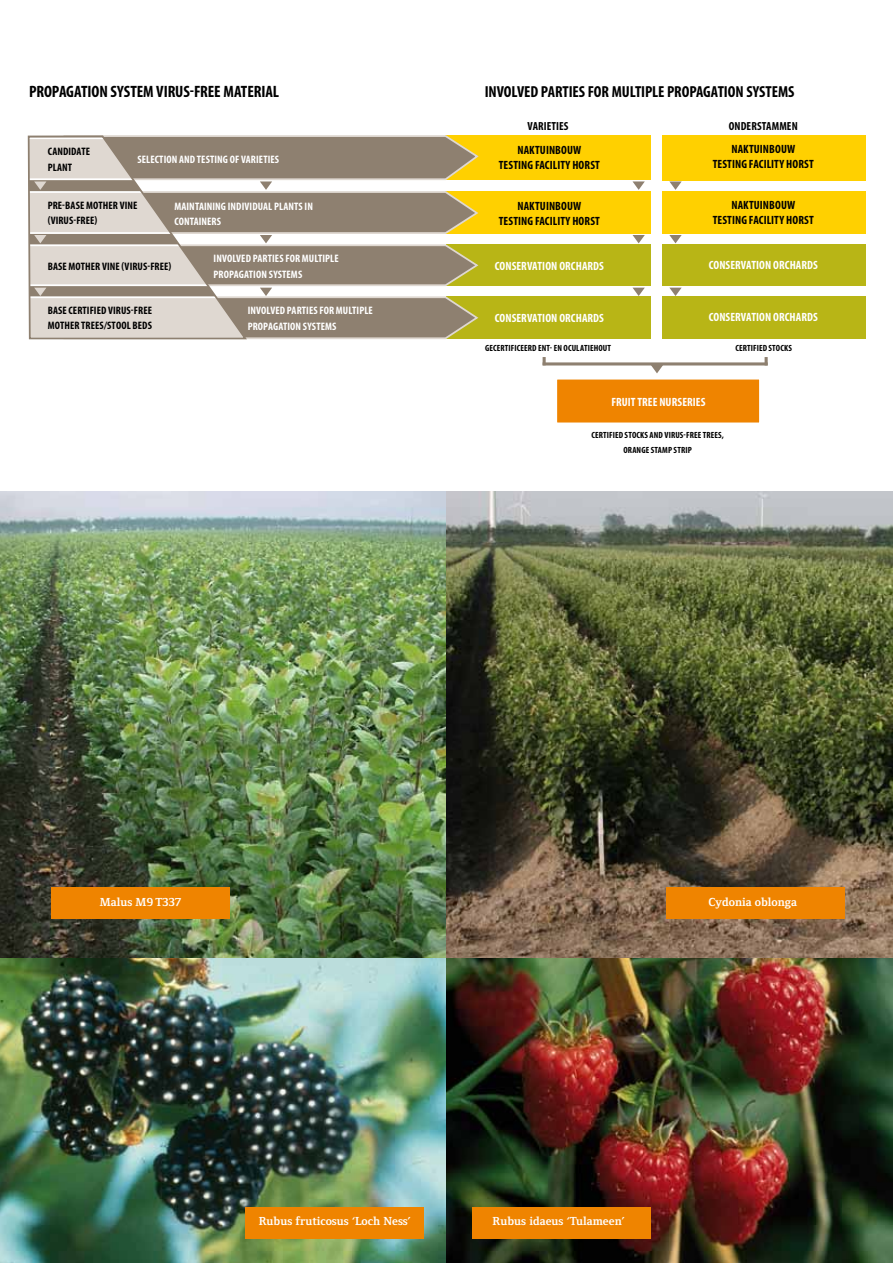
<style>
.page{position:relative;width:893px;height:1263px;background:#fff}
.page>*{position:absolute;margin:0;border:0;box-sizing:border-box;transform-origin:0 0}
.t1{font:700 condensed 16.5px "Myriad Pro";letter-spacing:-.005em;color:#000}
.t2{font:700 condensed 16.05px "Myriad Pro";letter-spacing:-.005em;color:#000}
.t3{font:700 condensed 12px/15px "Myriad Pro";letter-spacing:.005em;color:#000;text-align:center}
.t4{font:700 condensed 12px "Myriad Pro";letter-spacing:.005em;color:#fff}
.t5{font:700 12px "Foundry Form Serif";color:#fff}
.t6{font:700 condensed 11.7px "Myriad Pro";letter-spacing:.01em;color:#000}
.t7{font:700 condensed 10.8px/15.5px "Myriad Pro";letter-spacing:.01em;color:#fff}
.t8{font:700 condensed 10.8px/15.5px "Myriad Pro";letter-spacing:.01em;color:#000}
.t9{font:700 condensed 9px/15px "Myriad Pro";letter-spacing:.015em;color:#000;text-align:center}
</style>
<div class="page">
<div style="left:445px;top:135px;width:206px;height:45px;background:#ffd000"></div>
<div style="left:445px;top:191px;width:206px;height:43px;background:#ffd000"></div>
<div style="left:446px;top:244px;width:205px;height:42px;background:#b8b516"></div>
<div style="left:446px;top:296px;width:205px;height:43px;background:#b8b516"></div>
<img style="left:0;top:492px;width:446px;height:467px">
<img style="left:446px;top:492px;width:447px;height:467px">
<div style="left:51px;top:887px;width:178px;height:32px;background:#ef8400"></div>
<div style="left:667px;top:887px;width:178px;height:32px;background:#ef8400"></div>
<img style="left:0;top:959px;width:446px;height:304px">
<img style="left:446px;top:959px;width:447px;height:304px">
<div style="left:245px;top:1207px;width:179px;height:31px;background:#ef8400"></div>
<div style="left:473px;top:1207px;width:178px;height:31px;background:#ef8400"></div>
<div style="left:662px;top:191px;width:204px;height:43px;background:#ffd000"></div>
<div style="left:555px;top:378px;width:206px;height:46px;background:#ef8400;border:2px solid #fff"></div>
<div style="left:663px;top:135px;width:203px;height:45px;background:#ffd000"></div>
<div style="left:663px;top:244px;width:203px;height:42px;background:#b8b516"></div>
<div style="left:663px;top:296px;width:203px;height:43px;background:#b8b516"></div>
<svg style="left:543px;top:357px;width:3px;height:5px"></svg>
<svg style="left:765px;top:357px;width:3px;height:5px"></svg>
<hr style="left:543px;top:362px;width:225px;height:3px;background:#8e8070">
<svg style="left:632px;top:181px;width:13px;height:9px"></svg>
<svg style="left:669px;top:181px;width:13px;height:9px"></svg>
<svg style="left:632px;top:235px;width:13px;height:8px"></svg>
<svg style="left:669px;top:235px;width:13px;height:8px"></svg>
<svg style="left:29px;top:135px;width:450px;height:205px;background:#b6ab9a"></svg>
<svg style="left:633px;top:288px;width:12px;height:8px"></svg>
<svg style="left:669px;top:288px;width:13px;height:8px"></svg>
<svg style="left:651px;top:365px;width:12px;height:8px"></svg>
<h1 class="t1" style="left:29px;top:82px;width:252px">PROPAGATION SYSTEM VIRUS-FREE MATERIAL</h1>
<h2 class="t2" style="left:485px;top:82px;width:311px">INVOLVED PARTIES FOR MULTIPLE PROPAGATION SYSTEMS</h2>
<p class="t6" style="left:528px;top:119px;width:42px">VARIETIES</p>
<p class="t6" style="left:729px;top:119px;width:69px">ON DERSTAMMEN</p>
<p class="t8" style="left:48px;top:143px;width:44px">CANDIDATE<br>PLANT</p>
<p class="t8" style="left:48px;top:197px;width:91px">PRE-BASE MOTHER VINE (VIRUS-FREE)</p>
<p class="t8" style="left:48px;top:258px;width:125px">BASE MOTHER VINE (VIRUS-FREE)</p>
<p class="t8" style="left:48px;top:302px;width:106px">BASE CERTIFIED VIRUS-FREE<br>MOTHER TREES/STOOL BEDS</p>
<p class="t7" style="left:137px;top:151px;width:143px">SELECTION AND TESTING OF VARIETIES</p>
<p class="t7" style="left:174px;top:198px;width:139px">MAINTAINING INDIVIDUAL PLANTS IN<br>CONTAINERS</p>
<p class="t7" style="left:214px;top:251px;width:127px">INVOLVED PARTIES FOR MULTIPLE<br>PROPAGATION SYSTEMS</p>
<p class="t7" style="left:248px;top:303px;width:127px">INVOLVED PARTIES FOR MULTIPLE<br>PROPAGATION SYSTEMS</p>
<p class="t3" style="left:499px;top:143px;width:103px">NAKTUINBOUW<br>TESTING FACILITY HORST</p>
<p class="t3" style="left:499px;top:198px;width:103px">NAKTUINBOUW<br>TESTING FACILITY HORST</p>
<p class="t4" style="left:495px;top:258px;width:111px">CONSERVATION ORCHARDS</p>
<p class="t3" style="left:713px;top:141px;width:103px">NAKTUINBOUW<br>TESTING FACILITY HORST</p>
<p class="t3" style="left:713px;top:197px;width:103px">NAKTUINBOUW<br>TESTING FACILITY HORST</p>
<p class="t4" style="left:709px;top:257px;width:111px">CONSERVATION ORCHARDS</p>
<p class="t4" style="left:495px;top:311px;width:111px">CONSERVATION ORCHARDS</p>
<p class="t4" style="left:709px;top:310px;width:111px">CONSERVATION ORCHARDS</p>
<p class="t9" style="left:485px;top:340px;width:128px">GECERTIFICEERD ENT- EN OCULATIEHOUT</p>
<p class="t9" style="left:735px;top:340px;width:58px">CERTIFIED STOCKS</p>
<p class="t4" style="left:611px;top:394px;width:96px">FRUIT TREE NURSERIES</p>
<p class="t9" style="left:591px;top:427px;width:134px">CERTIFIED STOCKS AND VIRUS-FREE TREES,<br>ORANGE STAMP STRIP</p>
<p class="t5" style="left:100px;top:895px;width:83px">Malus M9 T337</p>
<p class="t5" style="left:708px;top:895px;width:90px">Cydonia oblonga</p>
<p class="t5" style="left:259px;top:1215px;width:154px">Rubus fruticosus ‘Loch Ness’</p>
<p class="t5" style="left:493px;top:1215px;width:134px">Rubus idaeus ‘Tulameen’</p>
</div>
